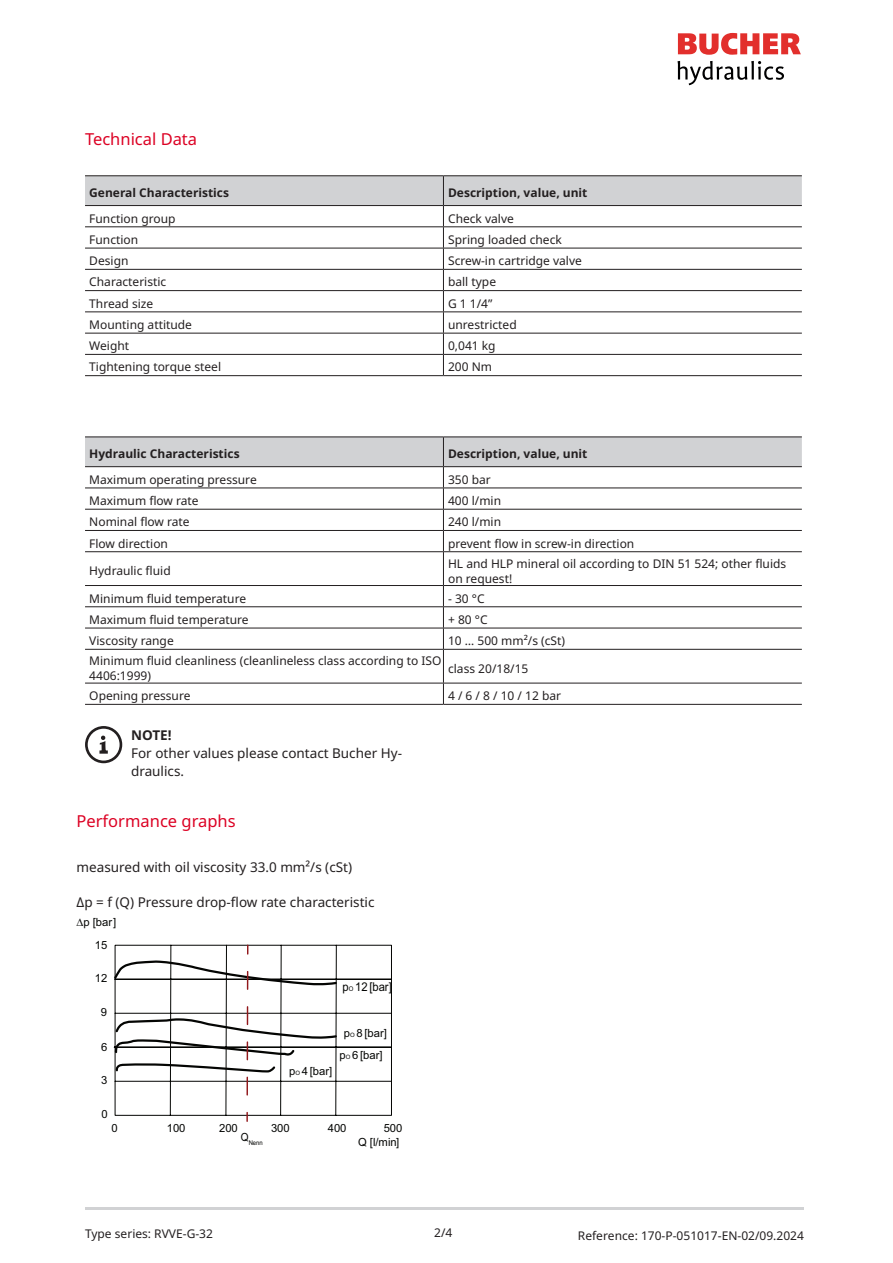
<style>
.page{position:relative;width:893px;height:1263px;background:#fff}
.page>*{position:absolute;margin:0;border:0;box-sizing:border-box;transform-origin:0 0}
.t1{font:16.5px "Noto Sans";color:#dc0023}
.picture_H1{font:13.5px "Noto Sans";color:#231f20}
.text{font:13.5px/18px "Noto Sans";color:#231f20}
.picture_H1_bold{font:700 13.5px "Noto Sans";color:#231f20}
.t2{font:12.15px "Arial";color:#040503;scale:.93 1}
.table_text{font:12px/15px "Noto Sans";color:#231f20}
.H_1_table{font:700 12px "Noto Sans";color:#231f20}
.reference{font:12px "Noto Sans";color:#231f20}
.date{font:12px "Noto Sans";color:#231f20}
.page_nuber{font:12px "Noto Sans";color:#231f20}
.t3{font:11.25px/23px "Arial";color:#040503}
.t4{font:6.6px "Arial";color:#040503;scale:.9 1}
.s1{font-size:6.45px}
.s2{font-size:6px}
</style>
<div class="page">
<svg style="left:678px;top:33px;width:123px;height:22px"></svg>
<svg style="left:677px;top:61px;width:107px;height:24px"></svg>
<hr style="left:85px;top:1208px;width:719px;height:2px;background:#d1d2d4">
<hr style="left:443px;top:375px;width:359px;height:1px;background:#231f20">
<svg style="left:85px;top:176px;width:717px;height:199px"></svg>
<hr style="left:85px;top:175px;width:358px;height:1px;background:#231f20">
<hr style="left:443px;top:175px;width:359px;height:1px;background:#231f20">
<hr style="left:85px;top:205px;width:358px;height:1px;background:#231f20">
<hr style="left:443px;top:205px;width:359px;height:1px;background:#231f20">
<hr style="left:85px;top:226px;width:358px;height:1px;background:#231f20">
<hr style="left:85px;top:248px;width:358px;height:1px;background:#231f20">
<hr style="left:85px;top:269px;width:358px;height:1px;background:#231f20">
<hr style="left:85px;top:290px;width:358px;height:1px;background:#231f20">
<hr style="left:85px;top:311px;width:358px;height:1px;background:#231f20">
<hr style="left:85px;top:333px;width:358px;height:1px;background:#231f20">
<hr style="left:85px;top:354px;width:358px;height:1px;background:#231f20">
<hr style="left:85px;top:375px;width:358px;height:1px;background:#231f20">
<svg style="left:85px;top:552px;width:717px;height:152px"></svg>
<hr style="left:443px;top:551px;width:359px;height:1px;background:#231f20">
<hr style="left:443px;top:552px;width:1px;height:33px;background:#231f20">
<hr style="left:443px;top:585px;width:359px;height:1px;background:#231f20">
<hr style="left:443px;top:606px;width:359px;height:1px;background:#231f20">
<hr style="left:443px;top:628px;width:359px;height:1px;background:#231f20">
<svg style="left:443px;top:586px;width:1px;height:63px"></svg>
<hr style="left:443px;top:649px;width:359px;height:1px;background:#231f20">
<hr style="left:443px;top:650px;width:1px;height:33px;background:#231f20">
<hr style="left:443px;top:683px;width:359px;height:1px;background:#231f20">
<svg style="left:443px;top:683px;width:1px;height:21px"></svg>
<hr style="left:443px;top:704px;width:359px;height:1px;background:#231f20">
<svg style="left:85px;top:437px;width:717px;height:114px"></svg>
<hr style="left:85px;top:436px;width:358px;height:1px;background:#231f20">
<hr style="left:443px;top:436px;width:359px;height:1px;background:#231f20">
<hr style="left:85px;top:466px;width:358px;height:1px;background:#231f20">
<hr style="left:443px;top:466px;width:359px;height:1px;background:#231f20">
<hr style="left:85px;top:488px;width:358px;height:1px;background:#231f20">
<hr style="left:85px;top:509px;width:358px;height:1px;background:#231f20">
<hr style="left:85px;top:530px;width:358px;height:1px;background:#231f20">
<hr style="left:85px;top:551px;width:358px;height:1px;background:#231f20">
<hr style="left:85px;top:585px;width:358px;height:1px;background:#231f20">
<hr style="left:85px;top:606px;width:358px;height:1px;background:#231f20">
<hr style="left:85px;top:628px;width:358px;height:1px;background:#231f20">
<hr style="left:85px;top:649px;width:358px;height:1px;background:#231f20">
<hr style="left:85px;top:683px;width:358px;height:1px;background:#231f20">
<hr style="left:85px;top:704px;width:358px;height:1px;background:#231f20">
<svg style="left:85px;top:726px;width:37px;height:37px"></svg>
<svg style="left:114px;top:944px;width:278px;height:172px"></svg>
<svg style="left:113px;top:960px;width:225px;height:145px"></svg>
<svg style="left:246px;top:1112px;width:2px;height:9px"></svg>
<h2 class="t1" style="left:85px;top:128px;width:114px">Technical Data</h2>
<p class="H_1_table" style="left:89px;top:184px;width:141px">General Characteristics</p>
<p class="H_1_table" style="left:448px;top:184px;width:141px">Description, value, unit</p>
<p class="table_text" style="left:89px;top:211px;width:88px">Function group</p>
<p class="table_text" style="left:448px;top:211px;width:67px">Check valve</p>
<p class="table_text" style="left:89px;top:232px;width:50px">Function</p>
<p class="table_text" style="left:448px;top:232px;width:115px">Spring loaded check</p>
<p class="table_text" style="left:89px;top:254px;width:41px">Design</p>
<p class="table_text" style="left:448px;top:254px;width:135px">Screw-in cartridge valve</p>
<p class="table_text" style="left:89px;top:275px;width:79px">Characteristic</p>
<p class="table_text" style="left:448px;top:275px;width:50px">ball type</p>
<p class="table_text" style="left:89px;top:296px;width:66px">Thread size</p>
<p class="table_text" style="left:448px;top:296px;width:46px">G 1 1/4”</p>
<p class="table_text" style="left:89px;top:317px;width:104px">Mounting attitude</p>
<p class="table_text" style="left:448px;top:317px;width:70px">unrestricted</p>
<p class="table_text" style="left:89px;top:339px;width:41px">Weight</p>
<p class="table_text" style="left:448px;top:339px;width:49px">0,041 kg</p>
<p class="table_text" style="left:89px;top:360px;width:133px">Tightening torque steel</p>
<p class="table_text" style="left:448px;top:360px;width:46px">200 Nm</p>
<p class="H_1_table" style="left:89px;top:445px;width:152px">Hydraulic Characteristics</p>
<p class="H_1_table" style="left:448px;top:445px;width:141px">Description, value, unit</p>
<p class="table_text" style="left:89px;top:472px;width:169px">Maximum operating pressure</p>
<p class="table_text" style="left:448px;top:472px;width:44px">350 bar</p>
<p class="table_text" style="left:89px;top:493px;width:111px">Maximum flow rate</p>
<p class="table_text" style="left:448px;top:493px;width:55px">400 l/min</p>
<p class="table_text" style="left:89px;top:515px;width:102px">Nominal flow rate</p>
<p class="table_text" style="left:448px;top:515px;width:55px">240 l/min</p>
<p class="table_text" style="left:89px;top:536px;width:80px">Flow direction</p>
<p class="table_text" style="left:448px;top:536px;width:188px">prevent flow in screw-in direction</p>
<p class="table_text" style="left:89px;top:563px;width:83px">Hydraulic fluid</p>
<p class="table_text" style="left:448px;top:556px;width:340px">HL and HLP mineral oil according to DIN 51 524; other fluids on request!</p>
<p class="table_text" style="left:89px;top:591px;width:158px">Minimum fluid temperature</p>
<p class="table_text" style="left:448px;top:591px;width:38px">- 30 °C</p>
<p class="table_text" style="left:89px;top:612px;width:161px">Maximum fluid temperature</p>
<p class="table_text" style="left:448px;top:612px;width:41px">+ 80 °C</p>
<p class="table_text" style="left:89px;top:633px;width:86px">Viscosity range</p>
<p class="table_text" style="left:448px;top:633px;width:119px">10 … 500 mm²/s (cSt)</p>
<p class="table_text" style="left:89px;top:653px;width:354px">Minimum fluid cleanliness (cleanlineless class according to ISO<br>4406:1999)</p>
<p class="table_text" style="left:448px;top:661px;width:82px">class 20/18/15</p>
<p class="table_text" style="left:89px;top:688px;width:103px">Opening pressure</p>
<p class="table_text" style="left:448px;top:688px;width:115px">4 / 6 / 8 / 10 / 12 bar</p>
<p class="picture_H1_bold" style="left:131px;top:726px;width:42px">NOTE!</p>
<p class="text" style="left:131px;top:745px;width:272px">For other values please contact Bucher Hy&shy;draulics.</p>
<h2 class="t1" style="left:77px;top:809px;width:161px">Performance graphs</h2>
<p class="picture_H1" style="left:77px;top:857px;width:277px">measured with oil viscosity 33.0 mm²/s (cSt)</p>
<p class="picture_H1" style="left:77px;top:893px;width:300px">Δp = f (Q) Pressure drop-flow rate characteristic</p>
<p class="t3" style="left:95px;top:910px;width:23px;text-indent:-18px">∆p [bar]<br>15</p>
<p class="t3" style="left:95px;top:967px;width:14px">12</p>
<p class="t3" style="left:101px;top:1001px;width:8px">9</p>
<p class="t3" style="left:101px;top:1035px;width:8px">6</p>
<p class="t3" style="left:101px;top:1069px;width:8px">3</p>
<p class="t3" style="left:101px;top:1102px;width:8px">0</p>
<p class="t3" style="left:112px;top:1116px;width:8px">0</p>
<p class="t3" style="left:167px;top:1116px;width:20px">100</p>
<p class="t3" style="left:219px;top:1116px;width:20px">200</p>
<p class="t3" style="left:271px;top:1116px;width:20px">300</p>
<p class="t3" style="left:328px;top:1116px;width:20px">400</p>
<p class="t3" style="left:384px;top:1116px;width:20px">500</p>
<p class="t2" style="left:343px;top:979px;width:54px">p<span class="s1">O</span> 12 [bar]</p>
<p class="t3" style="left:344px;top:1022px;width:45px">p<span class="s2">O</span> 8 [bar]</p>
<p class="t3" style="left:340px;top:1043px;width:45px">p<span class="s2">O</span> 6 [bar]</p>
<p class="t3" style="left:289px;top:1060px;width:45px">p<span class="s2">O</span> 4 [bar]</p>
<p class="t4" style="left:241px;top:1138px;width:26px"><sup>Q</sup>Nenn</p>
<p class="t3" style="left:358px;top:1130px;width:43px">Q [l/min]</p>
<p class="date" style="left:85px;top:1225px;width:129px">Type series: RVVE-G-32</p>
<p class="page_nuber" style="left:434px;top:1224px;width:20px">2/4</p>
<p class="reference" style="left:578px;top:1227px;width:228px">Reference: 170-P-051017-EN-02/09.2024</p>
</div>
